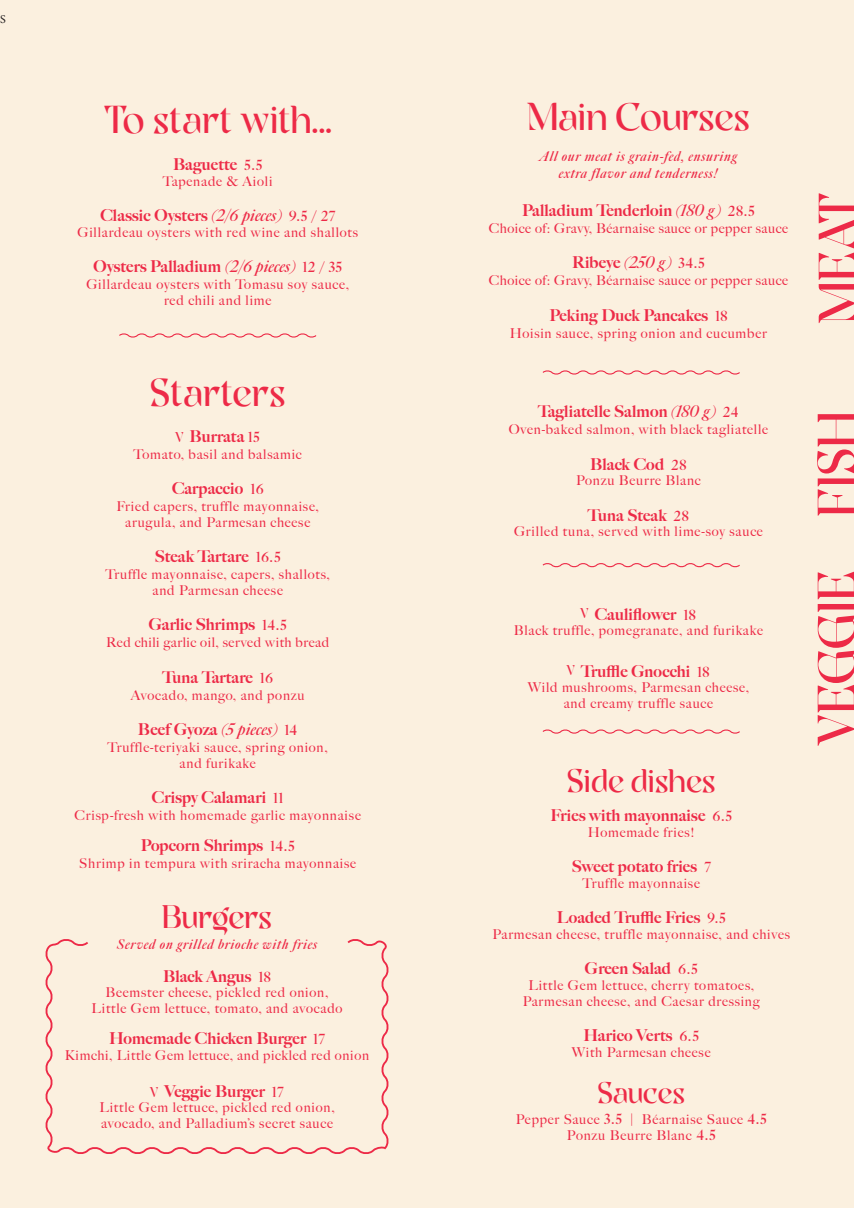
<style>
.page{position:relative;width:854px;height:1208px;background:#fff}
.page>*{position:absolute;margin:0;border:0;box-sizing:border-box;transform-origin:0 0}
.t1{font:52.4px "Rogie";color:#ed2a47}
.t2{font:38.9px "Rogie";letter-spacing:.005em;color:#ed2a47}
.t3{font:32.6px "Rogie";color:#ed2a47}
.t4{font:29.7px "Rogie";color:#ed2a47}
.t5{font:900 16.4px "Big Caslon FB";letter-spacing:.01em;color:#ed2a47}
.t6{font:13.5px/15.6px "Big Caslon FB";letter-spacing:.06em;color:#ed2a47;text-align:center}
.t7{font:13.5px "Big Caslon FB";letter-spacing:.04em;color:#ed2a47}
.t8{font:italic 700 13.5px "Big Caslon FB";letter-spacing:.06em;color:#ed2a47}
.t9{font:12px "Minion Pro";color:#231f20}
.s1{font-weight:700;font-size:14.2px}
.s2{font-weight:700;font-style:italic}
.s3{font-family:"Rogie";font-weight:400;font-size:14.2px}
</style>
<div class="page">
<div style="left:0;top:0;width:853px;height:1208px;background:#fbf0df"></div>
<svg style="left:119px;top:333px;width:198px;height:5px"></svg>
<svg style="left:542px;top:370px;width:198px;height:5px"></svg>
<svg style="left:542px;top:563px;width:198px;height:5px"></svg>
<svg style="left:542px;top:729px;width:198px;height:5px"></svg>
<svg style="left:45px;top:939px;width:344px;height:215px"></svg>
<p class="t9" style="left:0;top:11px;width:7px">S</p>
<p class="t2" style="left:103px;top:98px;width:230px">To start with...</p>
<p class="t5" style="left:173px;top:154px;width:91px">Baguette <span class="s1">5.5</span></p>
<p class="t6" style="left:163px;top:173px;width:111px">Tapenade &amp; Aioli</p>
<p class="t5" style="left:100px;top:205px;width:236px">Classic Oysters <span class="s2">(2/6 pieces)</span> <span class="s1">9.5 / 27</span></p>
<p class="t6" style="left:77px;top:224px;width:282px">Gillardeau oysters with red wine and shallots</p>
<p class="t5" style="left:93px;top:256px;width:250px">Oysters Palladium <span class="s2">(2/6 pieces)</span> <span class="s1">12 / 35</span></p>
<p class="t6" style="left:86px;top:277px;width:264px">Gillardeau oysters with Tomasu soy sauce,</p>
<p class="t6" style="left:164px;top:292px;width:109px">red chili and lime</p>
<p class="t2" style="left:150px;top:371px;width:137px">Starters</p>
<p class="t5" style="left:176px;top:426px;width:85px"><span class="s3">V</span> Burrata <span class="s1">15</span></p>
<p class="t6" style="left:134px;top:446px;width:170px">Tomato, basil and balsamic</p>
<p class="t5" style="left:172px;top:478px;width:93px">Carpaccio <span class="s1">16</span></p>
<p class="t6" style="left:117px;top:499px;width:203px">Fried capers, truffle mayonnaise,</p>
<p class="t6" style="left:125px;top:514px;width:186px">arugula, and Parmesan cheese</p>
<p class="t5" style="left:155px;top:546px;width:127px">Steak Tartare <span class="s1">16.5</span></p>
<p class="t6" style="left:105px;top:567px;width:226px">Truffle mayonnaise, capers, shallots,</p>
<p class="t6" style="left:152px;top:582px;width:132px">and Parmesan cheese</p>
<p class="t5" style="left:149px;top:614px;width:139px">Garlic Shrimps <span class="s1">14.5</span></p>
<p class="t7" style="left:106px;top:634px;width:224px">Red chili garlic oil, served with bread</p>
<p class="t5" style="left:162px;top:667px;width:112px">Tuna Tartare <span class="s1">16</span></p>
<p class="t6" style="left:131px;top:687px;width:175px">Avocado, mango, and ponzu</p>
<p class="t5" style="left:138px;top:719px;width:161px">Beef Gyoza <span class="s2">(5 pieces)</span> <span class="s1">14</span></p>
<p class="t6" style="left:108px;top:739px;width:222px">Truffle-teriyaki sauce, spring onion,</p>
<p class="t6" style="left:179px;top:755px;width:78px">and furikake</p>
<p class="t5" style="left:152px;top:787px;width:133px">Crispy Calamari <span class="s1">11</span></p>
<p class="t6" style="left:74px;top:807px;width:288px">Crisp-fresh with homemade garlic mayonnaise</p>
<p class="t5" style="left:141px;top:835px;width:155px">Popcorn Shrimps <span class="s1">14.5</span></p>
<p class="t6" style="left:79px;top:856px;width:278px">Shrimp in tempura with sriracha mayonnaise</p>
<p class="t3" style="left:162px;top:898px;width:112px">Burgers</p>
<p class="t8" style="left:117px;top:936px;width:202px">Served on grilled brioche with fries</p>
<p class="t5" style="left:163px;top:966px;width:109px">Black Angus <span class="s1">18</span></p>
<p class="t6" style="left:106px;top:985px;width:224px">Beemster cheese, pickled red onion,</p>
<p class="t6" style="left:91px;top:1000px;width:252px">Little Gem lettuce, tomato, and avocado</p>
<p class="t5" style="left:109px;top:1028px;width:217px">Homemade Chicken Burger <span class="s1">17</span></p>
<p class="t6" style="left:65px;top:1047px;width:305px">Kimchi, Little Gem lettuce, and pickled red onion</p>
<p class="t5" style="left:150px;top:1081px;width:134px"><span class="s3">V</span> Veggie Burger <span class="s1">17</span></p>
<p class="t6" style="left:99px;top:1099px;width:237px">Little Gem lettuce, pickled red onion,</p>
<p class="t6" style="left:101px;top:1115px;width:233px">avocado, and Palladium’s secret sauce</p>
<p class="t2" style="left:526px;top:94px;width:224px">Main Courses</p>
<p class="t8" style="left:539px;top:148px;width:198px">All our meat is grain-fed, ensuring</p>
<p class="t8" style="left:558px;top:165px;width:161px">extra flavor and tenderness!</p>
<p class="t5" style="left:522px;top:200px;width:234px">Palladium Tenderloin <span class="s2">(180 g)</span> <span class="s1">28.5</span></p>
<p class="t7" style="left:488px;top:220px;width:300px">Choice of: Gravy, Béarnaise sauce or pepper sauce</p>
<p class="t5" style="left:572px;top:253px;width:134px">Ribeye <span class="s2">(250 g)</span> <span class="s1">34.5</span></p>
<p class="t7" style="left:488px;top:273px;width:300px">Choice of: Gravy, Béarnaise sauce or pepper sauce</p>
<p class="t5" style="left:549px;top:305px;width:180px">Peking Duck Pancakes <span class="s1">18</span></p>
<p class="t6" style="left:509px;top:325px;width:258px">Hoisin sauce, spring onion and cucumber</p>
<p class="t5" style="left:538px;top:401px;width:202px">Tagliatelle Salmon <span class="s2">(180 g)</span> <span class="s1">24</span></p>
<p class="t6" style="left:508px;top:422px;width:261px">Oven-baked salmon, with black tagliatelle</p>
<p class="t5" style="left:590px;top:454px;width:98px">Black Cod <span class="s1">28</span></p>
<p class="t6" style="left:576px;top:473px;width:126px">Ponzu Beurre Blanc</p>
<p class="t5" style="left:587px;top:505px;width:103px">Tuna Steak <span class="s1">28</span></p>
<p class="t6" style="left:514px;top:524px;width:250px">Grilled tuna, served with lime-soy sauce</p>
<p class="t5" style="left:580px;top:604px;width:116px"><span class="s3">V</span> Cauliflower <span class="s1">18</span></p>
<p class="t6" style="left:513px;top:623px;width:250px">Black truffle, pomegranate, and furikake</p>
<p class="t5" style="left:567px;top:661px;width:144px"><span class="s3">V</span> Truffle Gnocchi <span class="s1">18</span></p>
<p class="t6" style="left:527px;top:680px;width:223px">Wild mushrooms, Parmesan cheese,</p>
<p class="t6" style="left:563px;top:695px;width:151px">and creamy truffle sauce</p>
<p class="t3" style="left:566px;top:762px;width:150px">Side dishes</p>
<p class="t5" style="left:550px;top:805px;width:183px">Fries with mayonnaise <span class="s1">6.5</span></p>
<p class="t6" style="left:587px;top:824px;width:108px">Homemade fries!</p>
<p class="t5" style="left:571px;top:856px;width:140px">Sweet potato fries <span class="s1">7</span></p>
<p class="t6" style="left:582px;top:875px;width:119px">Truffle mayonnaise</p>
<p class="t5" style="left:556px;top:907px;width:170px">Loaded Truffle Fries <span class="s1">9.5</span></p>
<p class="t6" style="left:492px;top:926px;width:299px">Parmesan cheese, truffle mayonnaise, and chives</p>
<p class="t5" style="left:584px;top:958px;width:114px">Green Salad <span class="s1">6.5</span></p>
<p class="t6" style="left:528px;top:977px;width:227px">Little Gem lettuce, cherry tomatoes,</p>
<p class="t6" style="left:522px;top:993px;width:238px">Parmesan cheese, and Caesar dressing</p>
<p class="t5" style="left:583px;top:1025px;width:117px">Harico Verts <span class="s1">6.5</span></p>
<p class="t6" style="left:571px;top:1044px;width:140px">With Parmesan cheese</p>
<p class="t4" style="left:597px;top:1076px;width:89px">Sauces</p>
<p class="t6" style="left:515px;top:1112px;width:252px">Pepper Sauce <span class="s1">3.5</span> | Béarnaise Sauce <span class="s1">4.5<br></span>Ponzu Beurre Blanc <span class="s1">4.5</span></p>
<p class="t1" style="left:807px;top:324px;width:134px;rotate:-90deg">MEAT</p>
<p class="t1" style="left:806px;top:517px;width:107px;rotate:-90deg">FISH</p>
<p class="t1" style="left:806px;top:743px;width:175px;rotate:-90deg">VEGGIE</p>
</div>
